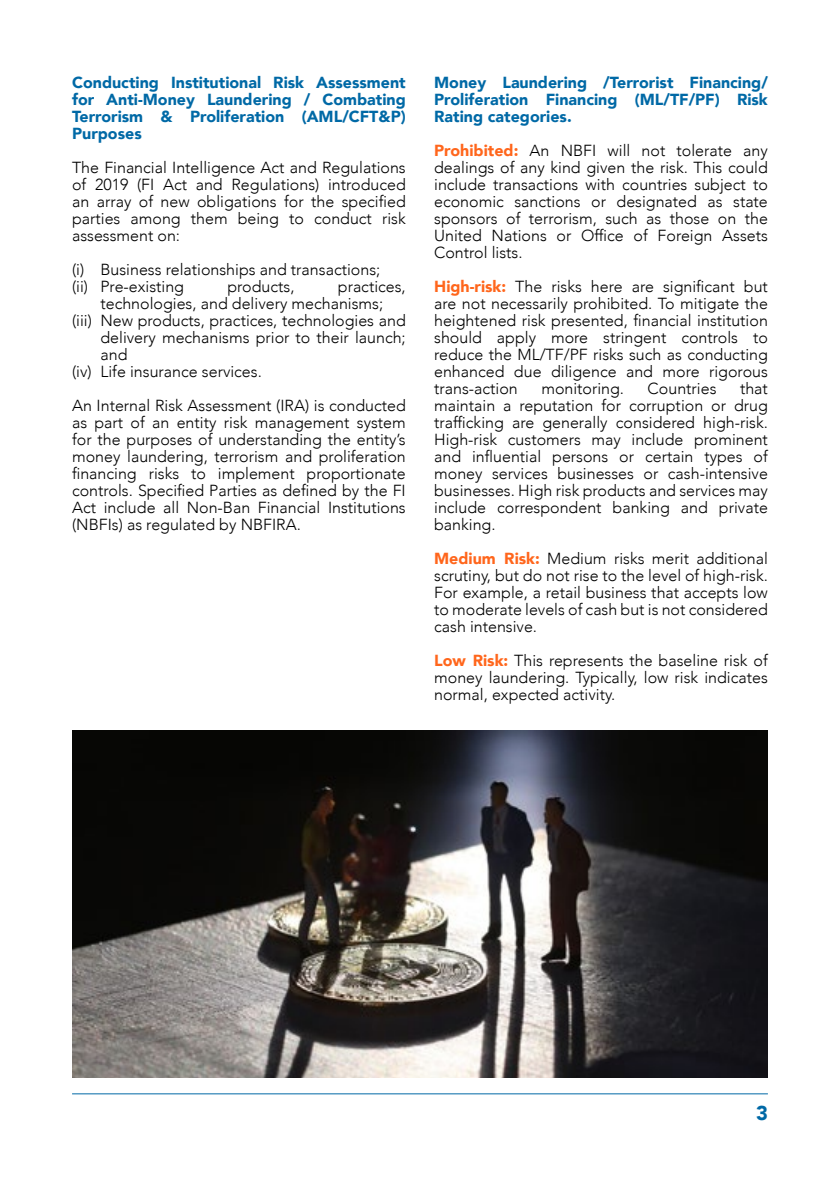
<style>
.page{position:relative;width:840px;height:1191px;background:#fff}
.page>*{position:absolute;margin:0;border:0;box-sizing:border-box;transform-origin:0 0}
.t1{font:900 20px "Avenir";color:#0069a6}
.t2{font:300 16px/17px "Avenir";color:#000;text-align:justify}
.t3{font:900 16px/17px "Avenir";color:#0069a6;text-align:justify}
.s1{font-weight:900;color:#ff661c}
</style>
<div class="page">
<hr style="left:72px;top:1093px;width:695px;height:1px;background:#0069a6">
<img style="left:72px;top:730px;width:695px;height:347px">
<p class="t3" style="left:72px;top:74px;width:335px">Conducting Institutional Risk Assessment for Anti-Money Laundering / Combating Terrorism &amp; Proliferation (AML/CFT&amp;P)<br>Purposes</p>
<p class="t2" style="left:72px;top:159px;width:335px">The Financial Intelligence Act and Regulations of 2019 (FI Act and Regulations) introduced an array of new obligations for the specified parties among them being to conduct risk assessment on:</p>
<p class="t2" style="left:72px;top:261px;width:309px">(i) Business relationships and transactions; (ii) Pre-existing</p>
<p class="t2" style="left:227px;top:278px;width:68px">products,</p>
<p class="t2" style="left:338px;top:278px;width:69px">practices,</p>
<p class="t2" style="left:100px;top:295px;width:284px">technologies, and delivery mechanisms;</p>
<p class="t2" style="left:72px;top:312px;width:335px">(iii) New products, practices, technologies and</p>
<p class="t2" style="left:100px;top:329px;width:307px">delivery mechanisms prior to their launch;</p>
<p class="t2" style="left:100px;top:346px;width:28px">and</p>
<p class="t2" style="left:72px;top:363px;width:191px">(iv) Life insurance services.</p>
<p class="t2" style="left:72px;top:397px;width:335px">An Internal Risk Assessment (IRA) is conducted as part of an entity risk management system for the purposes of understanding the entity’s money laundering, terrorism and proliferation financing risks to implement proportionate controls. Specified Parties as defined by the FI Act include all Non-Ban Financial Institutions (NBFIs) as regulated by NBFIRA.</p>
<p class="t3" style="left:434px;top:73px;width:335px">Money Laundering /Terrorist Financing/ Proliferation Financing (ML/TF/PF) Risk Rating categories.</p>
<p class="t2" style="left:434px;top:142px;width:335px"><span class="s1">Prohibited:</span> An NBFI will not tolerate any dealings of any kind given the risk. This could include transactions with countries subject to economic sanctions or designated as state sponsors of terrorism, such as those on the United Nations or Office of Foreign Assets Control lists.</p>
<p class="t2" style="left:434px;top:278px;width:335px"><span class="s1">High-risk:</span> The risks here are significant but are not necessarily prohibited. To mitigate the heightened risk presented, financial institution should apply more stringent controls to reduce the ML/TF/PF risks such as conducting enhanced due diligence and more rigorous trans-action</p>
<p class="t2" style="left:434px;top:380px;width:335px;text-indent:305px">that maintain a reputation for corruption or drug trafficking are generally considered high-risk.<br>High-risk customers may include prominent and influential persons or certain types of money services businesses or cash-intensive businesses. High risk products and services may include correspondent banking and private banking.</p>
<p class="t2" style="left:434px;top:550px;width:335px"><span class="s1">Medium Risk:</span> Medium risks merit additional scrutiny, but do not rise to the level of high-risk.<br>For example, a retail business that accepts low to moderate levels of cash but is not considered cash intensive.</p>
<p class="t2" style="left:434px;top:652px;width:335px"><span class="s1">Low Risk:</span> This represents the baseline risk of money laundering. Typically, low risk indicates normal, expected activity.</p>
<p class="t2" style="left:541px;top:380px;width:84px">monitoring.</p>
<p class="t2" style="left:647px;top:380px;width:70px">Countries</p>
<p class="t1" style="left:755px;top:1096px;width:13px">3</p>
</div>
